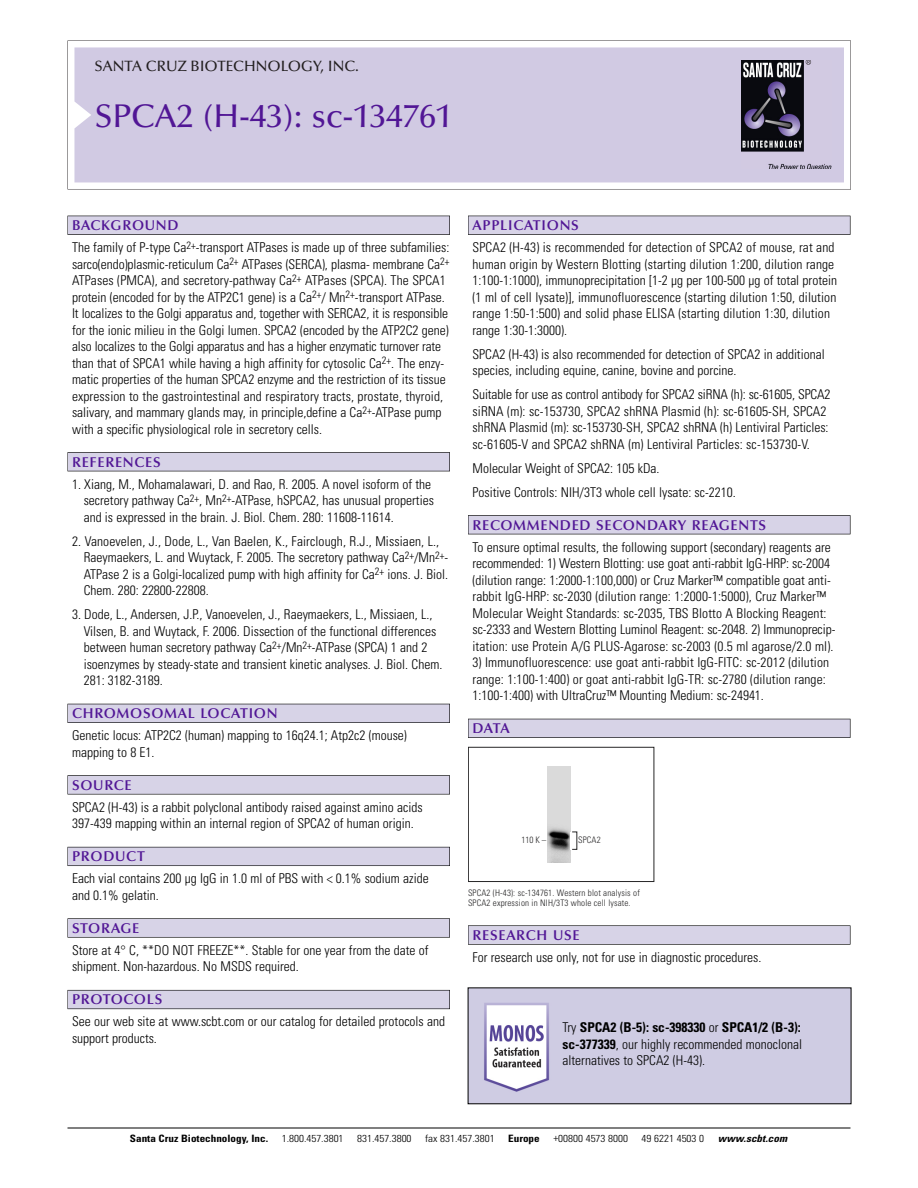
<style>
.page{position:relative;width:918px;height:1188px;background:#fff}
.page>*{position:absolute;margin:0;border:0;box-sizing:border-box;transform-origin:0 0}
.t1{font:500 33px "Optima";color:#511695}
.t2{font:500 15px "Optima";color:#231f20}
.t3{font:600 14.25px "Optima";letter-spacing:.05em;color:#511695}
.t4{font:300 condensed 13.5px/16.5px "Univers";color:#000}
.t5{font:300 condensed 10.2px "Univers";color:#000;scale:1.1 1}
.t6{font:700 condensed 10.2px "Univers";color:#000;scale:1.1 1}
.t7{font:italic 700 condensed 10.2px "Univers";letter-spacing:.005em;color:#000;scale:1.1 1}
.t8{font:9px/10.5px "Univers Condensed Light+XNQBPP";letter-spacing:.015em;color:#272627}
.s1{font-weight:700}
</style>
<div class="page">
<svg style="left:68px;top:40px;width:783px;height:149px"></svg>
<div style="left:74px;top:47px;width:770px;height:135px;background:#d1cae3"></div>
<img style="left:741px;top:60px;width:90px;height:108px">
<div style="left:68px;top:216px;width:382px;height:19px;background:#525155"></div>
<div style="left:68px;top:216px;width:381px;height:18px;background:#d7d3e7"></div>
<div style="left:68px;top:452px;width:382px;height:19px;background:#525155"></div>
<div style="left:68px;top:453px;width:381px;height:18px;background:#d7d3e7"></div>
<div style="left:68px;top:704px;width:382px;height:19px;background:#525158"></div>
<div style="left:68px;top:704px;width:381px;height:18px;background:#d7d3e7"></div>
<div style="left:68px;top:775px;width:382px;height:19px;background:#575759"></div>
<div style="left:68px;top:776px;width:381px;height:18px;background:#d7d3e7"></div>
<div style="left:68px;top:847px;width:382px;height:19px;background:#5b5a62"></div>
<div style="left:68px;top:847px;width:381px;height:18px;background:#d7d3e7"></div>
<div style="left:68px;top:918px;width:382px;height:20px;background:#626263"></div>
<div style="left:68px;top:919px;width:381px;height:18px;background:#d7d3e7"></div>
<div style="left:68px;top:990px;width:382px;height:19px;background:#66646d"></div>
<div style="left:68px;top:991px;width:381px;height:18px;background:#d7d3e7"></div>
<div style="left:468px;top:216px;width:382px;height:19px;background:#525155"></div>
<div style="left:468px;top:216px;width:382px;height:18px;background:#d7d3e7"></div>
<div style="left:468px;top:515px;width:382px;height:19px;background:#525155"></div>
<div style="left:468px;top:516px;width:382px;height:18px;background:#d7d3e7"></div>
<div style="left:468px;top:719px;width:382px;height:19px;background:#525158"></div>
<div style="left:468px;top:719px;width:382px;height:18px;background:#d7d3e7"></div>
<div style="left:468px;top:925px;width:382px;height:20px;background:#666"></div>
<div style="left:468px;top:926px;width:382px;height:18px;background:#d7d3e7"></div>
<hr style="left:68px;top:1128px;width:782px;height:1px;background:#000">
<div style="left:468px;top:747px;width:186px;height:135px;border:1px solid #272627"></div>
<img style="left:547px;top:767px;width:23px;height:95px">
<img style="left:470px;top:989px;width:379px;height:113px">
<p class="t2" style="left:94px;top:61px;width:266px">SANTA CRUZ BIOTECHNOLOGY, INC.</p>
<h1 class="t1" style="left:94px;top:103px;width:359px">SPCA2 (H-43): sc-134761</h1>
<p class="t3" style="left:72px;top:219px;width:108px">BACKGROUND</p>
<p class="t4" style="left:72px;top:240px;width:379px">The family of P-type Ca<sup>2+</sup>-transport ATPases is made up of three subfamilies: sarco(endo)plasmic-reticulum Ca<sup>2+</sup> ATPases (SERCA), plasma- membrane Ca<sup>2+ </sup>ATPases (PMCA), and secretory-pathway Ca<sup>2+</sup> ATPases (SPCA). The SPCA1 protein (encoded for by the ATP2C1 gene) is a Ca<sup>2+</sup>/ Mn<sup>2+</sup>-transport ATPase.<br>It localizes to the Golgi apparatus and, together with SERCA2, it is responsible for the ionic milieu in the Golgi lumen. SPCA2 (encoded by the ATP2C2 gene) also localizes to the Golgi apparatus and has a higher enzymatic turnover rate than that of SPCA1 while having a high affinity for cytosolic Ca<sup>2+</sup>. The enzy&shy;matic properties of the human SPCA2 enzyme and the restriction of its tissue expression to the gastrointestinal and respiratory tracts, prostate, thyroid, salivary, and mammary glands may, in principle,define a Ca<sup>2+</sup>-ATPase pump with a specific physiological role in secretory cells.</p>
<p class="t3" style="left:72px;top:456px;width:90px">REFERENCES</p>
<p class="t4" style="left:84px;top:477px;width:352px;text-indent:-12px">1. Xiang, M., Mohamalawari, D. and Rao, R. 2005. A novel isoform of the secretory pathway Ca<sup>2+</sup>, Mn<sup>2+</sup>-ATPase, hSPCA2, has unusual properties and is expressed in the brain. J. Biol. Chem. 280: 11608-11614.</p>
<p class="t4" style="left:84px;top:534px;width:366px;text-indent:-12px">2. Vanoevelen, J., Dode, L., Van Baelen, K., Fairclough, R.J., Missiaen, L., Raeymaekers, L. and Wuytack, F. 2005. The secretory pathway Ca<sup>2+</sup>/Mn<sup>2+</sup>- ATPase 2 is a Golgi-localized pump with high affinity for Ca<sup>2+</sup> ions. J. Biol.<br>Chem. 280: 22800-22808.</p>
<p class="t4" style="left:84px;top:607px;width:360px;text-indent:-12px">3. Dode, L., Andersen, J.P., Vanoevelen, J., Raeymaekers, L., Missiaen, L., Vilsen, B. and Wuytack, F. 2006. Dissection of the functional differences between human secretory pathway Ca<sup>2+</sup>/Mn<sup>2+</sup>-ATPase (SPCA) 1 and 2 isoenzymes by steady-state and transient kinetic analyses. J. Biol. Chem.<br>281: 3182-3189.</p>
<p class="t3" style="left:72px;top:708px;width:207px">CHROMOSOMAL LOCATION</p>
<p class="t4" style="left:72px;top:728px;width:336px">Genetic locus: ATP2C2 (human) mapping to 16q24.1; Atp2c2 (mouse) mapping to 8 E1.</p>
<p class="t3" style="left:72px;top:779px;width:61px">SOURCE</p>
<p class="t4" style="left:72px;top:800px;width:352px">SPCA2 (H-43) is a rabbit polyclonal antibody raised against amino acids<br>397-439 mapping within an internal region of SPCA2 of human origin.</p>
<p class="t3" style="left:72px;top:851px;width:74px">PRODUCT</p>
<p class="t4" style="left:72px;top:871px;width:358px">Each vial contains 200 µg IgG in 1.0 ml of PBS with &lt; 0.1% sodium azide and 0.1% gelatin.</p>
<p class="t3" style="left:72px;top:922px;width:69px">STORAGE</p>
<p class="t4" style="left:72px;top:943px;width:358px">Store at 4° C, **DO NOT FREEZE**. Stable for one year from the date of shipment. Non-hazardous. No MSDS required.</p>
<p class="t3" style="left:72px;top:994px;width:92px">PROTOCOLS</p>
<p class="t4" style="left:72px;top:1015px;width:375px">See our web site at www.scbt.com or our catalog for detailed protocols and support products.</p>
<p class="t3" style="left:473px;top:219px;width:108px">APPLICATIONS</p>
<p class="t4" style="left:473px;top:240px;width:366px">SPCA2 (H-43) is recommended for detection of SPCA2 of mouse, rat and human origin by Western Blotting (starting dilution 1:200, dilution range 1:100-1:1000), immunoprecipitation [1-2 µg per 100-500 µg of total protein (1 ml of cell lysate)], immunofluorescence (starting dilution 1:50, dilution range 1:50-1:500) and solid phase ELISA (starting dilution 1:30, dilution range 1:30-1:3000).</p>
<p class="t4" style="left:473px;top:347px;width:354px">SPCA2 (H-43) is also recommended for detection of SPCA2 in additional species, including equine, canine, bovine and porcine.</p>
<p class="t4" style="left:473px;top:387px;width:360px">Suitable for use as control antibody for SPCA2 siRNA (h): sc-61605, SPCA2 siRNA (m): sc-153730, SPCA2 shRNA Plasmid (h): sc-61605-SH, SPCA2 shRNA Plasmid (m): sc-153730-SH, SPCA2 shRNA (h) Lentiviral Particles: sc-61605-V and SPCA2 shRNA (m) Lentiviral Particles: sc-153730-V.</p>
<p class="t4" style="left:473px;top:457px;width:265px;line-height:24px">Molecular Weight of SPCA2: 105 kDa.<br>Positive Controls: NIH/3T3 whole cell lysate: sc-2210.</p>
<p class="t3" style="left:473px;top:519px;width:295px">RECOMMENDED SECONDARY REAGENTS</p>
<p class="t4" style="left:473px;top:540px;width:364px">To ensure optimal results, the following support (secondary) reagents are recommended: 1) Western Blotting: use goat anti-rabbit IgG-HRP: sc-2004 (dilution range: 1:2000-1:100,000) or Cruz Marker™ compatible goat anti&shy;rabbit IgG-HRP: sc-2030 (dilution range: 1:2000-1:5000), Cruz Marker™ Molecular Weight Standards: sc-2035, TBS Blotto A Blocking Reagent: sc-2333 and Western Blotting Luminol Reagent: sc-2048. 2) Immunoprecip&shy;itation: use Protein A/G PLUS-Agarose: sc-2003 (0.5 ml agarose/2.0 ml).</p>
<p class="t4" style="left:473px;top:655px;width:358px">3) Immunofluorescence: use goat anti-rabbit IgG-FITC: sc-2012 (dilution range: 1:100-1:400) or goat anti-rabbit IgG-TR: sc-2780 (dilution range:<br>1:100-1:400) with UltraCruz™ Mounting Medium: sc-24941.</p>
<p class="t3" style="left:473px;top:723px;width:39px">DATA</p>
<p class="t8" style="left:521px;top:836px;width:26px">110 K –</p>
<p class="t8" style="left:578px;top:835px;width:24px">SPCA2</p>
<p class="t8" style="left:468px;top:888px;width:173px">SPCA2 (H-43): sc-134761. Western blot analysis of<br>SPCA2 expression in NIH/3T3 whole cell lysate.</p>
<p class="t3" style="left:473px;top:929px;width:109px">RESEARCH USE</p>
<p class="t4" style="left:473px;top:950px;width:290px">For research use only, not for use in diagnostic procedures.</p>
<p class="t4" style="left:563px;top:1020px;width:241px;text-align:justify">Try <span class="s1">SPCA2 (B-5): sc-398330</span> or <span class="s1">SPCA1/2 (B-3): sc-377339</span>, our highly recommended monoclonal alternatives to SPCA2 (H-43).</p>
<p class="t6" style="left:130px;top:1135px;width:127px">Santa Cruz Biotechnology, Inc.</p>
<p class="t5" style="left:282px;top:1135px;width:58px">1.800.457.3801</p>
<p class="t5" style="left:357px;top:1135px;width:51px">831.457.3800</p>
<p class="t5" style="left:425px;top:1135px;width:65px">fax 831.457.3801</p>
<p class="t6" style="left:508px;top:1135px;width:30px">Europe</p>
<p class="t5" style="left:553px;top:1135px;width:69px">+00800 4573 8000</p>
<p class="t5" style="left:642px;top:1135px;width:58px">49 6221 4503 0</p>
<p class="t7" style="left:718px;top:1135px;width:64px">www.scbt.com</p>
</div>
